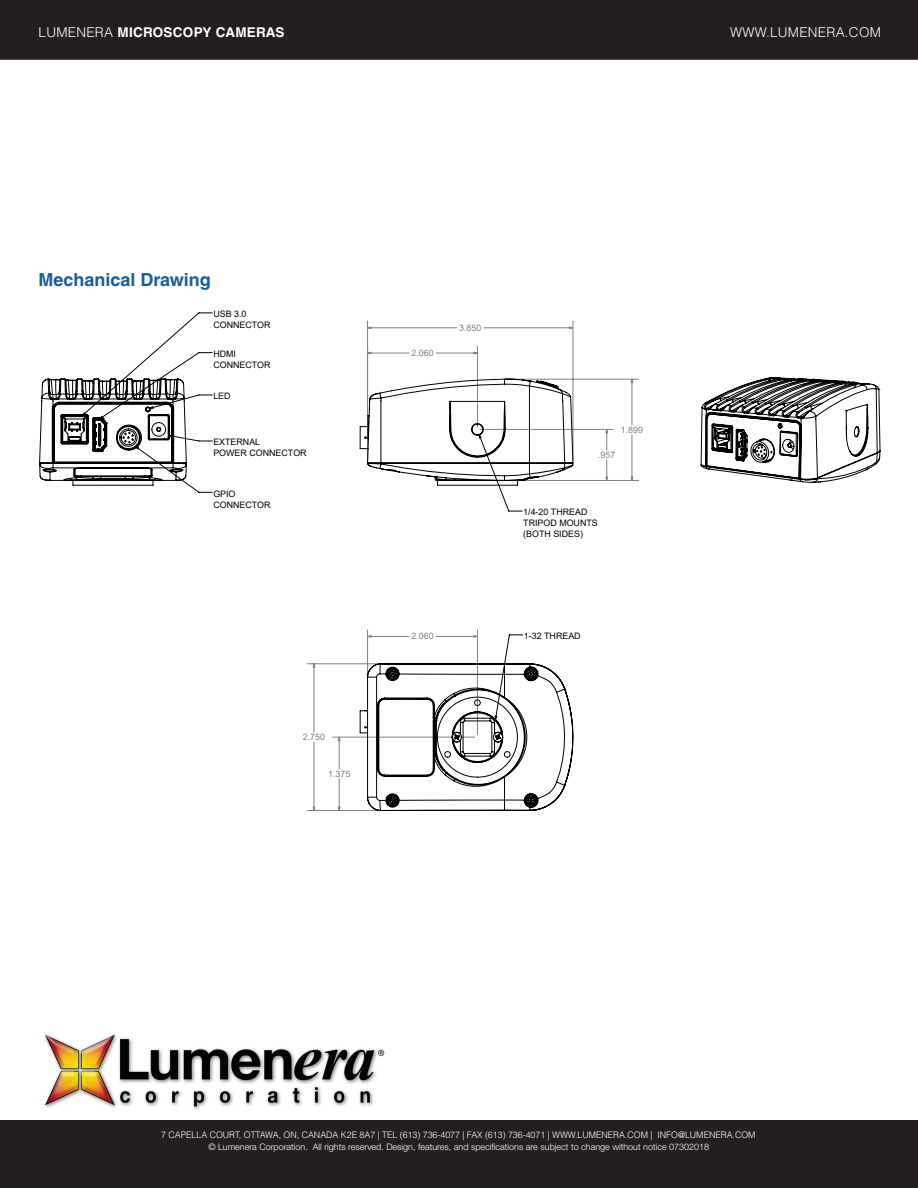
<style>
.page{position:relative;width:918px;height:1188px;background:#fff}
.page>*{position:absolute;margin:0;border:0;box-sizing:border-box;transform-origin:0 0}
.t1{font:700 18px "Helvetica LT Std";color:#175d9e}
.t2{font:700 13.5px "Helvetica LT Std";letter-spacing:.02em;color:#fff}
.t3{font:300 13.5px "Helvetica LT Std";letter-spacing:.02em;color:#fff}
.t4{font:300 9px "Helvetica Neue LT Std";color:#fff}
.t5{font:300 9px "Helvetica LT Std";color:#fff}
.t6{font:8.85px/10.9px "Arial";color:#000}
.t7{font:8.85px "Arial";color:#808080}
.s1{font-weight:300}
</style>
<div class="page">
<div style="left:0;top:1120px;width:918px;height:68px;background:#231f20"></div>
<div style="left:0;top:0;width:918px;height:59px;background:#231f20"></div>
<hr style="left:367px;top:321px;width:1px;height:139px;background:#808080">
<hr style="left:573px;top:321px;width:1px;height:139px;background:#808080">
<hr style="left:527px;top:480px;width:112px;height:1px;background:#808080">
<hr style="left:507px;top:379px;width:132px;height:1px;background:#808080">
<hr style="left:307px;top:810px;width:71px;height:1px;background:#808080">
<svg style="left:313px;top:327px;width:320px;height:483px"></svg>
<svg style="left:360px;top:374px;width:213px;height:112px"></svg>
<svg style="left:39px;top:338px;width:148px;height:148px"></svg>
<svg style="left:360px;top:663px;width:213px;height:148px"></svg>
<svg style="left:700px;top:377px;width:181px;height:106px"></svg>
<img style="left:44px;top:1034px;width:341px;height:76px">
<h2 class="t2" style="left:39px;top:24px;width:248px"><span class="s1">LUMENERA</span> MICROSCOPY CAMERAS</h2>
<h2 class="t3" style="left:730px;top:23px;width:152px">WWW.LUMENERA.COM</h2>
<p class="t1" style="left:39px;top:269px;width:174px">Mechanical Drawing</p>
<p class="t6" style="left:213px;top:309px;width:59px">USB 3.0<br>CONNECTOR</p>
<p class="t6" style="left:213px;top:348px;width:59px">HDMI<br>CONNECTOR</p>
<p class="t6" style="left:213px;top:391px;width:19px">LED</p>
<p class="t6" style="left:213px;top:437px;width:95px">EXTERNAL<br>POWER CONNECTOR</p>
<p class="t6" style="left:213px;top:488px;width:59px">GPIO<br>CONNECTOR</p>
<p class="t7" style="left:303px;top:731px;width:24px">2.750</p>
<p class="t7" style="left:328px;top:768px;width:24px">1.375</p>
<p class="t7" style="left:411px;top:347px;width:24px">2.060</p>
<p class="t7" style="left:459px;top:322px;width:24px">3.850</p>
<p class="t7" style="left:411px;top:630px;width:24px">2.060</p>
<p class="t7" style="left:621px;top:424px;width:24px">1.899</p>
<p class="t7" style="left:598px;top:449px;width:19px">.957</p>
<p class="t6" style="left:523px;top:507px;width:76px">1/4-20 THREAD<br>TRIPOD MOUNTS (BOTH SIDES)</p>
<p class="t6" style="left:524px;top:631px;width:58px">1-32 THREAD</p>
<p class="t5" style="left:161px;top:1129px;width:596px">7 CAPELLA COURT, OTTAWA, ON, CANADA K2E 8A7 | TEL (613) 736-4077 | FAX (613) 736-4071 | WWW.LUMENERA.COM | INFO@LUMENERA.COM</p>
<p class="t4" style="left:208px;top:1141px;width:502px">© Lumenera Corporation. All rights reserved. Design, features, and specifications are subject to change without notice 07302018</p>
</div>
